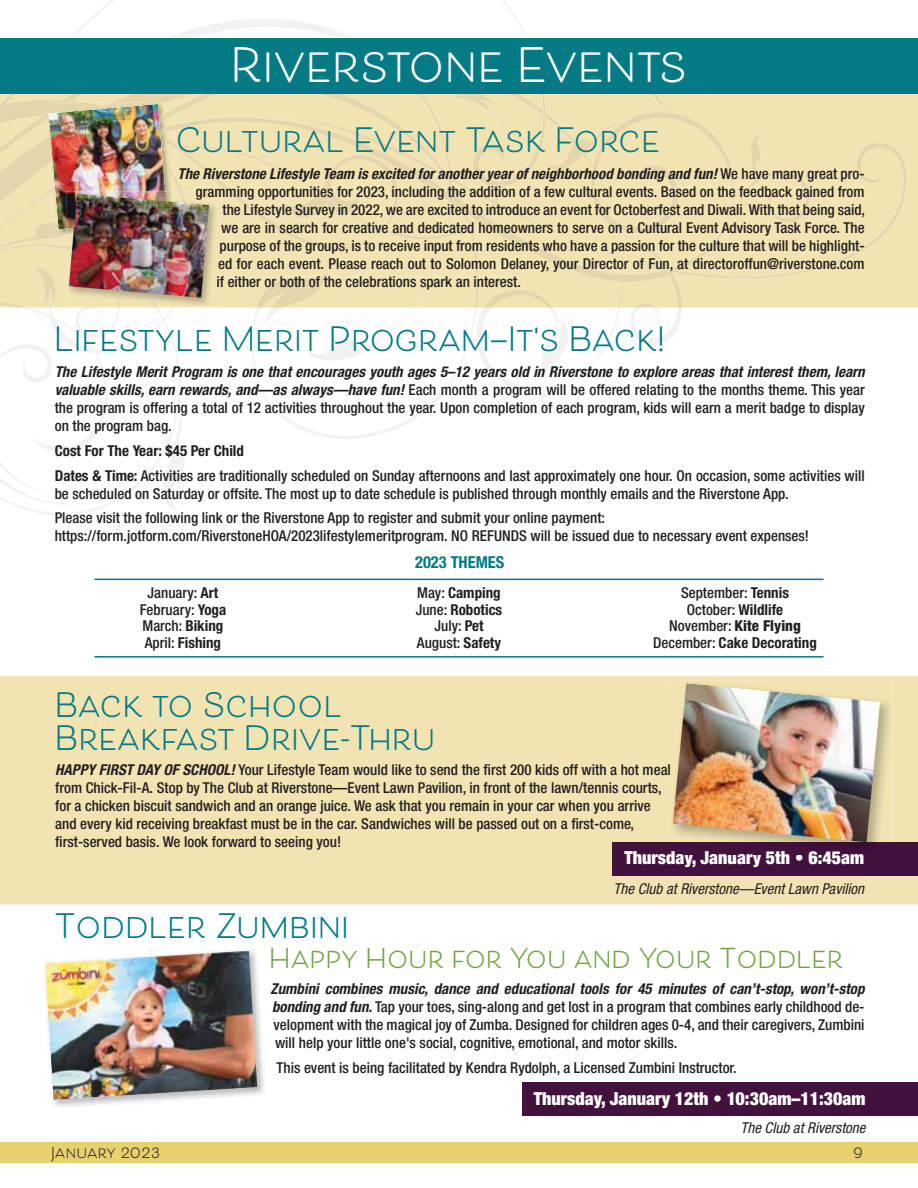
<style>
.page{position:relative;width:918px;height:1188px;background:#fff}
.page>*{position:absolute;margin:0;border:0;box-sizing:border-box;transform-origin:0 0}
.t1{font:700 46.5px "Beloved Sans Basic";color:#fff}
.t2{font:700 33px/33px "Beloved Sans Basic";color:#047a84}
.t3{font:700 27px "Beloved Sans Basic";color:#73a240}
.t4{font:900 condensed 18px "Helvetica Neue";color:#fff}
.t5{font:700 condensed 16.5px "Helvetica Neue";color:#047a84}
.t6{font:500 condensed 15px/18px "Helvetica Neue";color:#231f20}
.t7{font:italic 700 condensed 15px "Helvetica Neue";color:#231f20}
.t8{font:italic condensed 15px "Helvetica Neue";color:#231f20}
.t9{font:700 condensed 15px/16.5px "Helvetica Neue";color:#231f20;text-align:center}
.t10{font:700 15px "Beloved Sans Basic";letter-spacing:.02em;color:#231f20}
.s1{font-weight:500;font-style:normal}
.s2{color:#1d1a0f}
.s3{font-weight:700;font-style:italic}
.s4{font-weight:700}
.s5{font-weight:500}
.s6{font-weight:800}
</style>
<div class="page">
<div style="left:865px;top:93px;width:53px;height:214px;background:#f2e3b3"></div>
<div style="left:0;top:676px;width:918px;height:228px;background:#f2e3b3"></div>
<div style="left:238px;top:765px;width:432px;height:13px;background:#f2e3b3"></div>
<svg style="left:865px;top:114px;width:42px;height:164px;background:#f0e2b2"></svg>
<div style="left:0;top:1142px;width:918px;height:21px;background:#e8cf6f"></div>
<div style="left:0;top:38px;width:918px;height:55px;background:#047a84"></div>
<div style="left:612px;top:842px;width:306px;height:34px;background:#43113d"></div>
<img style="left:53px;top:977px;width:212px;height:130px">
<img style="left:45px;top:950px;width:212px;height:150px">
<div style="left:522px;top:1082px;width:396px;height:34px;background:#43113d"></div>
<hr style="left:94px;top:579px;width:729px;height:1px;background:#047a84">
<hr style="left:94px;top:656px;width:729px;height:2px;background:#047a84">
<img style="left:670px;top:680px;width:222px;height:166px">
<svg style="left:670px;top:765px;width:1px;height:13px"></svg>
<img style="left:673px;top:683px;width:207px;height:159px">
<svg style="left:0;top:0;width:865px;height:515px"></svg>
<img style="left:67px;top:229px;width:2px;height:6px">
<img style="left:67px;top:192px;width:101px;height:37px">
<img style="left:69px;top:194px;width:140px;height:104px">
<h1 class="t1" style="left:230px;top:39px;width:459px">Riverstone Events</h1>
<h2 class="t2" style="left:175px;top:124px;width:486px">Cultural Event Task Force</h2>
<p class="t7" style="left:178px;top:169px;width:689px">The Riverstone Lifestyle Team is excited foranotheryearof neighborhood bonding and fun!<span class="s1">W e h a v e m a n y g r e a t p r o -</span></p>
<p class="t6" style="left:196px;top:185px;width:671px"><span class="s2">gram</span>ming opportunities for 2023, including the addition of a few cultural events. Based on the feedback gained from</p>
<p class="t6" style="left:223px;top:203px;width:644px">the Lifestyle Survey in 2022, we are excited to introduce an event for Octoberfest and Diwali. With that being said,</p>
<p class="t6" style="left:221px;top:221px;width:645px">we are in search for creative and dedicated homeowners to serve on a Cultural Event Advisory Task Force. The</p>
<p class="t6" style="left:220px;top:239px;width:647px">purpose of the groups, is to receive input from residents who have a passion for the culture that will be highlight-</p>
<p class="t6" style="left:218px;top:257px;width:648px">ed for each event. Please reach out to Solomon Delaney, your Director of Fun, at directoroffun@riverstone.com</p>
<p class="t6" style="left:217px;top:275px;width:306px"><span class="s2">i</span>f either or both of the celebrations spark an interest.</p>
<h2 class="t2" style="left:54px;top:324px;width:612px">Lifestyle Merit Program—It's Back!</h2>
<p class="t6" style="left:55px;top:365px;width:814px"><span class="s3">The Lifestyle Merit Program is one that encourages youth ages 5–12 years old in Riverstone to explore areas that interest them,learn valuable skills,earn rewards,and—as always—have fun!</span> Each month a program will be offered relating to the months theme. This year the program is offering a total of 12 activities throughout the year. Upon completion of each program, kids will earn a merit badge to display on the program bag.</p>
<p class="t6" style="left:55px;top:440px;width:812px;line-height:24.8px"><span class="s4">Cost For The Year: $45 Per Child<br>Dates &amp; Time:</span> Activities are traditionally scheduled on Sunday afternoons and last approximately one hour. On occasion, some activities will</p>
<p class="t6" style="left:55px;top:483px;width:736px;line-height:24.8px">be scheduled on Saturday or offsite. The most up to date schedule is published through monthly emails and the Riverstone App.<br>Please visit the following link or the Riverstone App to register and submit your online payment:</p>
<p class="t6" style="left:55px;top:529px;width:756px">https://form.jotform.com/RiverstoneHOA/2023lifestylemeritprogram. NO REFUNDS will be issued due to necessary event expenses!</p>
<p class="t5" style="left:415px;top:556px;width:91px">2023 THEMES</p>
<p class="t6" style="left:140px;top:586px;width:88px;line-height:16.5px;text-align:center">January: <span class="s4">Art<br></span>February: <span class="s4">Yoga<br></span>March: <span class="s4">Biking<br></span>April: <span class="s4">Fishing</span></p>
<p class="t9" style="left:416px;top:586px;width:88px"><span class="s5">May:</span> Camping<br><span class="s5">June:</span> Robotics<br><span class="s5">July:</span> Pet<br><span class="s5">August:</span> Safety</p>
<p class="t6" style="left:653px;top:586px;width:165px;line-height:16.5px;text-align:center">September: <span class="s4">Tennis<br></span>October: <span class="s4">Wildlife<br></span>November: <span class="s6">Kite Flying<br></span>December: <span class="s4">Cake Decorating</span></p>
<h2 class="t2" style="left:54px;top:689px;width:383px">Back to School<br>Breakfast Drive-Thru</h2>
<p class="t6" style="left:55px;top:763px;width:617px"><span class="s3">HAPPY FIRST DAY OF SCHOOL!</span>Your Lifestyle Team would like to send the first 200 kids off with a hot mea<span class="s2">l </span>from Chick-Fil-A. Stop by The Club at Riverstone—Event Lawn Pavilion, in front of the lawn/tennis courts, for a chicken biscuit sandwich and an orange juice. We ask that you remain in your car when you arrive and every kid receiving breakfast must be in the car. Sandwiches will be passed out on a first-come, first-served basis. We look forward to seeing you!</p>
<p class="t4" style="left:624px;top:852px;width:74px">Thurs y,</p>
<p class="t4" style="left:728px;top:852px;width:35px">u y</p>
<p class="t4" style="left:795px;top:852px;width:29px">• :</p>
<p class="t8" style="left:614px;top:883px;width:252px">The Club at Riverstone—Event Lawn Pavilion</p>
<p class="t4" style="left:666px;top:852px;width:199px">da Jan ar 5th 6 45am</p>
<h2 class="t2" style="left:54px;top:910px;width:296px">Toddler Zumbini</h2>
<h3 class="t3" style="left:269px;top:943px;width:576px">Happy Hour for You and Your Toddler</h3>
<p class="t6" style="left:271px;top:982px;width:598px"><span class="s3">Zumbini combines music, dance and educational tools for 45 minutes of can’t-stop, won’t-stop bonding and fun.</span>Tap your toes, sing-along and get lost in a program that combines early childhood de&shy;velopment with the magical joy of Zumba. Designed for children ages 0-4, and their caregivers, Zumbini will help your little one's social, cognitive, emotional, and motor skills.</p>
<p class="t6" style="left:277px;top:1060px;width:462px">This event is being facilitated by Kendra Rydolph, a Licensed Zumbini Instructor.</p>
<p class="t4" style="left:534px;top:1093px;width:333px">Thursday, January 12th • 10:30am–11:30am</p>
<p class="t8" style="left:740px;top:1122px;width:127px">The Club at Riverstone</p>
<p class="t10" style="left:51px;top:1144px;width:110px">January 2023</p>
<p class="t10" style="left:854px;top:1144px;width:10px">9</p>
</div>
